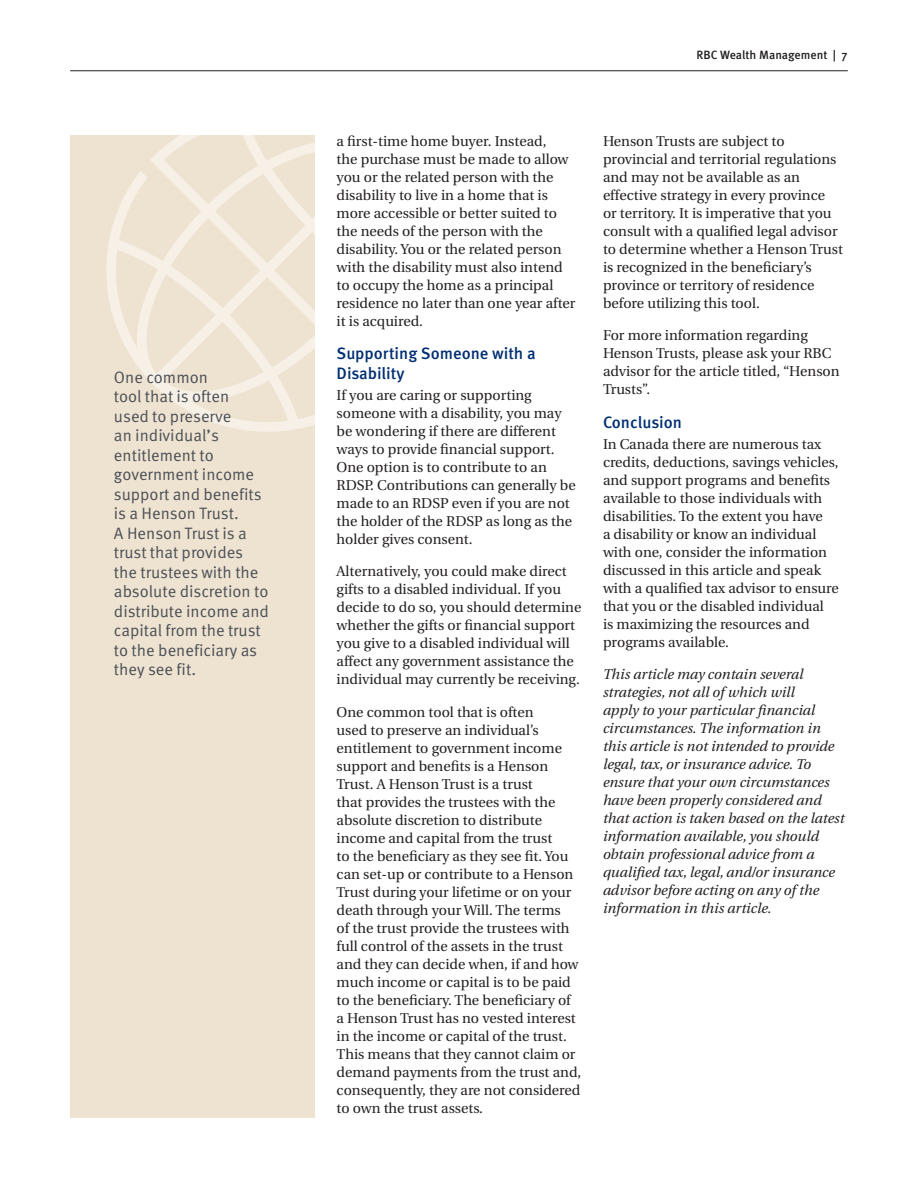
<style>
.page{position:relative;width:918px;height:1188px;background:#fff}
.page>*{position:absolute;margin:0;border:0;box-sizing:border-box;transform-origin:0 0}
._8b_-_callout_grey{font:16.5px/19.5px "Meta OT Norm";color:#4a4f55}
._4-Text_Headline{font:500 16.5px/19.5px "Meta OT";color:#002f73}
._5-Body_Copy{font:14.25px/18px "Utopia";color:#231f20}
._5-Body_Copy-2{font:italic 14.25px/18px "Utopia";color:#231f20}
.t1{font:500 12px "Meta OT";color:#231f20}
</style>
<div class="page">
<hr style="left:70px;top:71px;width:778px;height:1px;background:#231f20">
<div style="left:70px;top:135px;width:245px;height:983px;background:#eee2d1"></div>
<svg style="left:106px;top:135px;width:209px;height:297px"></svg>
<p class="_8b_-_callout_grey" style="left:114px;top:367px;width:157px">One common<br>tool that is often<br>used to preserve<br>an individual’s entitlement to government income support and benefits is a Henson Trust.<br>A Henson Trust is a trust that provides the trustees with the absolute discretion to distribute income and capital from the trust to the beneficiary as they see fit.</p>
<p class="t1" style="left:696px;top:47px;width:153px">RBC Wealth Management | 7</p>
<p class="_5-Body_Copy" style="left:337px;top:132px;width:240px">a first-time home buyer. Instead,<br>the purchase must be made to allow you or the related person with the disability to live in a home that is more accessible or better suited to the needs of the person with the disability. You or the related person with the disability must also intend to occupy the home as a principal residence no later than one year after it is acquired.</p>
<p class="_4-Text_Headline" style="left:337px;top:344px;width:201px">Supporting Someone with a<br>Disability</p>
<p class="_5-Body_Copy" style="left:337px;top:387px;width:241px">If you are caring or supporting someone with a disability, you may be wondering if there are different ways to provide financial support.<br>One option is to contribute to an<br>RDSP. Contributions can generally be made to an RDSP even if you are not the holder of the RDSP as long as the holder gives consent.</p>
<p class="_5-Body_Copy" style="left:337px;top:563px;width:246px">Alternatively, you could make direct gifts to a disabled individual. If you decide to do so, you should determine whether the gifts or financial support you give to a disabled individual will affect any government assistance the individual may currently be receiving.</p>
<p class="_5-Body_Copy" style="left:337px;top:703px;width:246px">One common tool that is often<br>used to preserve an individual’s entitlement to government income support and benefits is a Henson Trust. A Henson Trust is a trust<br>that provides the trustees with the absolute discretion to distribute income and capital from the trust<br>to the beneficiary as they see fit. You can set-up or contribute to a Henson Trust during your lifetime or on your death through your Will. The terms<br>of the trust provide the trustees with full control of the assets in the trust and they can decide when, if and how much income or capital is to be paid to the beneficiary. The beneficiary of a Henson Trust has no vested interest in the income or capital of the trust.<br>This means that they cannot claim or demand payments from the trust and, consequently, they are not considered to own the trust assets.</p>
<p class="_5-Body_Copy" style="left:603px;top:132px;width:242px">Henson Trusts are subject to provincial and territorial regulations and may not be available as an effective strategy in every province<br>or territory. It is imperative that you consult with a qualified legal advisor to determine whether a Henson Trust is recognized in the beneficiary’s province or territory of residence before utilizing this tool.</p>
<p class="_5-Body_Copy" style="left:603px;top:326px;width:238px">For more information regarding<br>Henson Trusts, please ask your RBC advisor for the article titled, “Henson<br>Trusts”.</p>
<p class="_4-Text_Headline" style="left:603px;top:412px;width:81px">Conclusion</p>
<p class="_5-Body_Copy" style="left:603px;top:435px;width:237px">In Canada there are numerous tax credits, deductions, savings vehicles, and support programs and benefits available to those individuals with disabilities. To the extent you have<br>a disability or know an individual with one, consider the information discussed in this article and speak with a qualified tax advisor to ensure that you or the disabled individual<br>is maximizing the resources and programs available.</p>
<p class="_5-Body_Copy-2" style="left:603px;top:666px;width:243px">This article may contain several strategies, not all of which will<br>apply to your particular financial circumstances. The information in this article is not intended to provide legal, tax, or insurance advice. To ensure that your own circumstances have been properly considered and that action is taken based on the latest information available, you should obtain professional advice from a qualified tax, legal, and/or insurance advisor before acting on any of the information in this article.</p>
</div>
